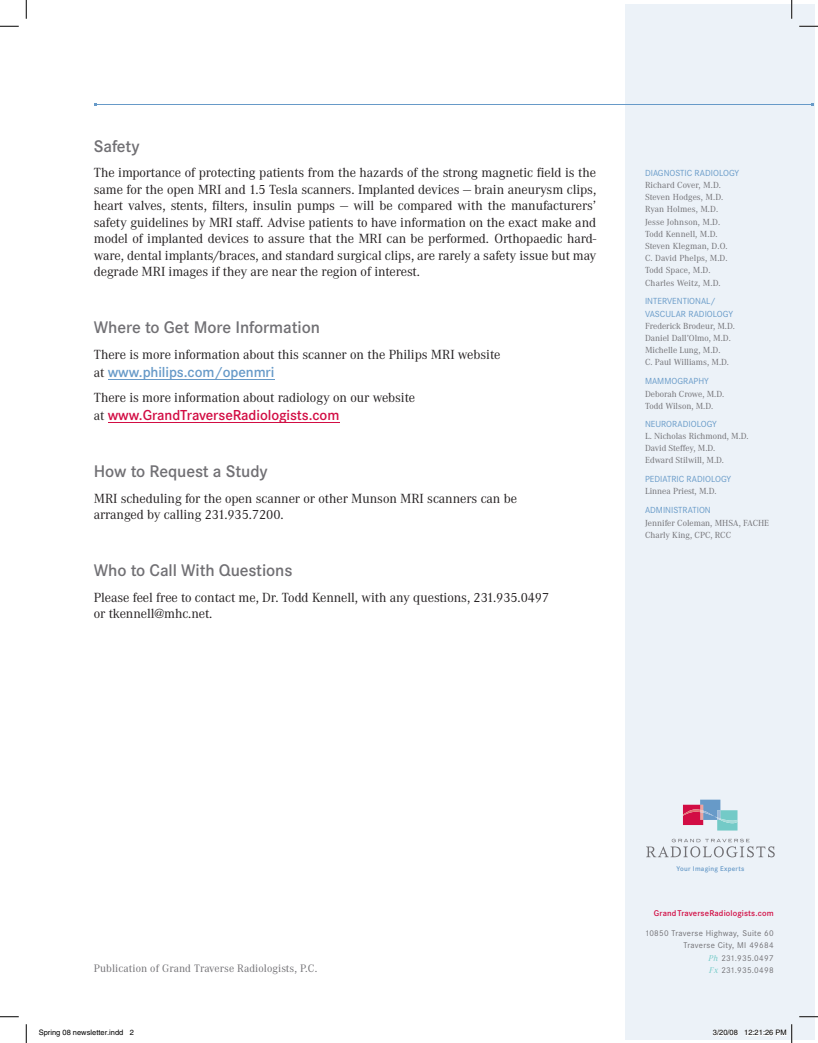
<style>
.page{position:relative;width:818px;height:1043px;background:#fff}
.page>*{position:absolute;margin:0;border:0;box-sizing:border-box;transform-origin:0 0}
.t1{font:600 17.5px "Corporate S";letter-spacing:-.005em;color:#717074}
.t2{font:600 15px "Corporate S";letter-spacing:-.005em;color:#d20d44}
.t3{font:600 15px "Corporate S";letter-spacing:-.005em;color:#679ac8}
.t4{font:13.75px/16.5px "Corporate A";letter-spacing:-.005em;color:#231f20}
.t5{font:11.25px "Corporate A";letter-spacing:.01em;color:#717074}
.t6{font:9.12px/12.2px "Corporate A";color:#717074}
.t7{font:9.12px/12.2px "Corporate S";color:#679ac8}
.t8{font:8.62px/12.4px "Corporate S";letter-spacing:.035em;color:#717074;text-align:right}
.t9{font:600 8.62px "Corporate S";letter-spacing:.015em;color:#d20d44}
.t10{font:7.5px "Helvetica";color:#000}
.t11{font:600 7.12px "Corporate S";letter-spacing:.035em;color:#679ac8}
.s1{font-family:"Corporate A";font-weight:400;font-size:13.75px;color:#231f20}
.s2{font-family:"Corporate A";font-style:italic;color:#73cac7}
</style>
<div class="page">
<div style="left:625px;top:4px;width:189px;height:1035px;background:#ecf2f8"></div>
<hr style="left:108px;top:379px;width:166px;height:1px;background:#679ac8">
<hr style="left:108px;top:423px;width:231px;height:1px;background:#d20d44">
<hr style="left:95px;top:104px;width:717px;height:1px;background:#679ac8">
<svg style="left:646px;top:838px;width:128px;height:19px"></svg>
<svg style="left:683px;top:799px;width:54px;height:31px"></svg>
<svg style="left:0;top:25px;width:19px;height:2px"></svg>
<svg style="left:799px;top:25px;width:19px;height:2px"></svg>
<svg style="left:0;top:1016px;width:19px;height:1px"></svg>
<svg style="left:799px;top:1015px;width:19px;height:2px"></svg>
<svg style="left:25px;top:0;width:2px;height:19px"></svg>
<svg style="left:25px;top:1024px;width:2px;height:18px"></svg>
<svg style="left:791px;top:0;width:1px;height:19px"></svg>
<svg style="left:713px;top:1030px;width:25px;height:6px"></svg>
<svg style="left:744px;top:1024px;width:48px;height:18px"></svg>
<p class="t1" style="left:94px;top:136px;width:47px">Safety</p>
<p class="t4" style="left:94px;top:165px;width:504px;text-align:justify">The importance of protecting patients from the hazards of the strong magnetic field is the same for the open MRI and 1.5 Tesla scanners. Implanted devices — brain aneurysm clips, heart valves, stents, filters, insulin pumps — will be compared with the manufacturers’ safety guidelines by MRI staff. Advise patients to have information on the exact make and model of implanted devices to assure that the MRI can be performed. Orthopaedic hard&shy;ware, dental implants/braces, and standard surgical clips, are rarely a safety issue but may degrade MRI images if they are near the region of interest.</p>
<p class="t1" style="left:94px;top:318px;width:228px">Where to Get More Information</p>
<p class="t4" style="left:94px;top:346px;width:408px">There is more information about this scanner on the Philips MRI website</p>
<p class="t3" style="left:94px;top:363px;width:182px"><span class="s1">at</span> www.philips.com/openmri</p>
<p class="t4" style="left:94px;top:390px;width:323px">There is more information about radiology on our website</p>
<p class="t2" style="left:94px;top:407px;width:247px"><span class="s1">at</span> www.GrandTraverseRadiologists.com</p>
<p class="t1" style="left:94px;top:462px;width:175px">How to Request a Study</p>
<p class="t4" style="left:94px;top:490px;width:424px">MRI scheduling for the open scanner or other Munson MRI scanners can be arranged by calling 231.935.7200.</p>
<p class="t1" style="left:94px;top:561px;width:200px">Who to Call With Questions</p>
<p class="t4" style="left:94px;top:589px;width:457px">Please feel free to contact me, Dr. Todd Kennell, with any questions, 231.935.0497 or tkennell@mhc.net.</p>
<p class="t7" style="left:645px;top:167px;width:96px">DIAGNOSTIC RADIOLOGY</p>
<p class="t6" style="left:645px;top:179px;width:84px">Richard Cover, M.D.<br>Steven Hodges, M.D.<br>Ryan Holmes, M.D.<br>Jesse Johnson, M.D.<br>Todd Kennell, M.D.<br>Steven Klegman, D.O.<br>C. David Phelps, M.D.<br>Todd Space, M.D.<br>Charles Weitz, M.D.</p>
<p class="t7" style="left:645px;top:295px;width:89px">INTERVENTIONAL/<br>VASCULAR RADIOLOGY</p>
<p class="t6" style="left:645px;top:320px;width:91px">Frederick Brodeur, M.D.<br>Daniel Dall’Olmo, M.D.<br>Michelle Lung, M.D.<br>C. Paul Williams, M.D.</p>
<p class="t7" style="left:645px;top:375px;width:65px">MAMMOGRAPHY</p>
<p class="t6" style="left:645px;top:388px;width:81px">Deborah Crowe, M.D.<br>Todd Wilson, M.D.</p>
<p class="t7" style="left:645px;top:417px;width:73px">NEURORADIOLOGY</p>
<p class="t6" style="left:645px;top:430px;width:105px">L. Nicholas Richmond, M.D.<br>David Steffey, M.D.<br>Edward Stilwill, M.D.</p>
<p class="t7" style="left:645px;top:473px;width:88px">PEDIATRIC RADIOLOGY</p>
<p class="t6" style="left:645px;top:485px;width:73px">Linnea Priest, M.D.</p>
<p class="t7" style="left:645px;top:504px;width:67px">ADMINISTRATION</p>
<p class="t6" style="left:645px;top:516px;width:126px">Jennifer Coleman, MHSA, FACHE<br>Charly King, CPC, RCC</p>
<p class="t5" style="left:94px;top:962px;width:225px">Publication of Grand Traverse Radiologists, P.C.</p>
<p class="t11" style="left:676px;top:864px;width:69px">Your Imaging Experts</p>
<p class="t9" style="left:654px;top:908px;width:121px">GrandTraverseRadiologists.com</p>
<p class="t8" style="left:644px;top:927px;width:130px">10850 Traverse Highway, Suite 60<br>Traverse City, MI 49684<br><span class="s2">Ph</span> 231.935.0497<br><span class="s2">Fx</span> 231.935.0498</p>
<p class="t10" style="left:39px;top:1028px;width:97px">Spring 08 newsletter.indd 2</p>
<p class="t10" style="left:712px;top:1028px;width:75px">3/20/08 12:21:26 PM</p>
</div>
